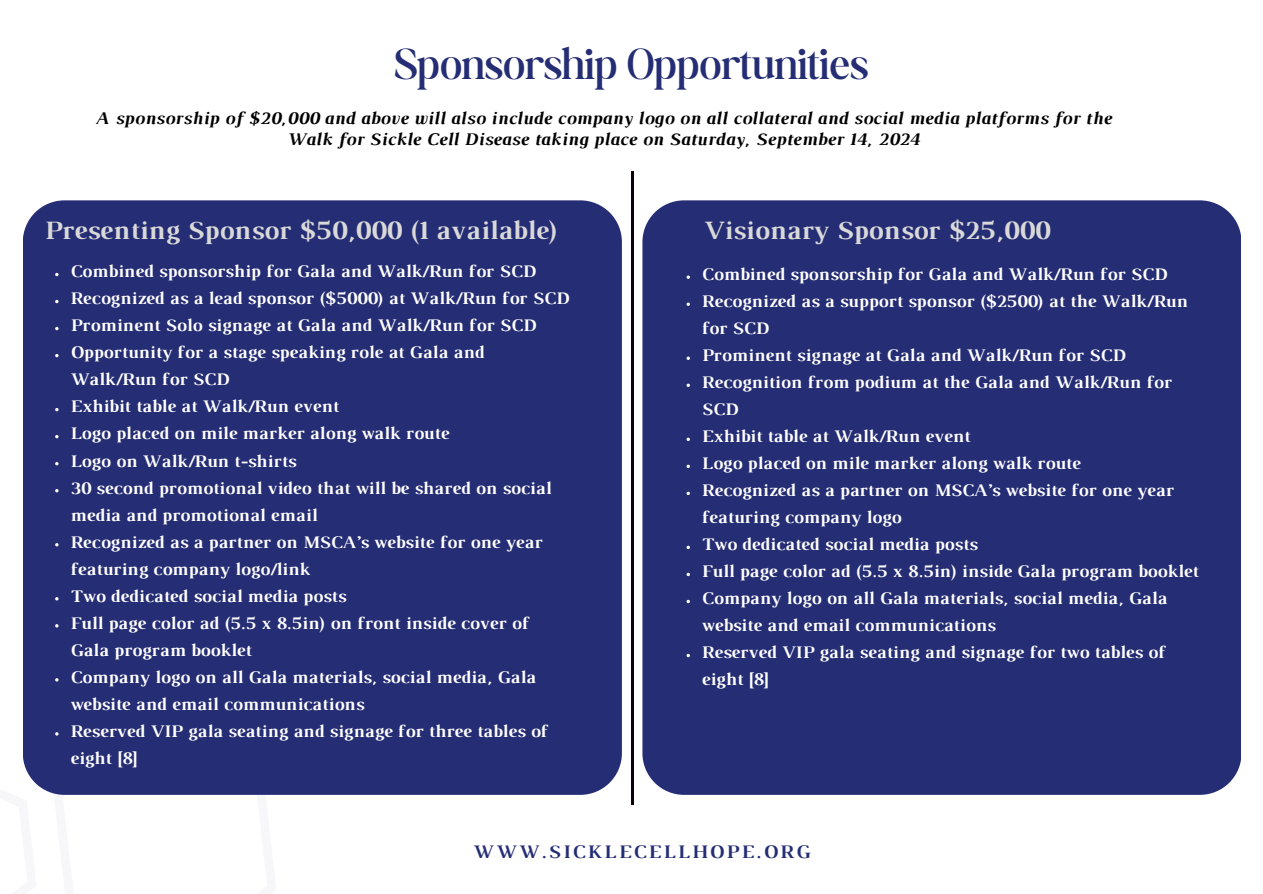
<style>
.page{position:relative;width:1263px;height:894px;background:#fff}
.page>*{position:absolute;margin:0;border:0;box-sizing:border-box;transform-origin:0 0}
.t1{font:300 46.5px "Boston Angel";color:#252d74}
.t2{font:700 27px "Luthier";letter-spacing:.01em;color:#d9d9d9}
.t3{font:700 19.5px "Luthier";letter-spacing:.12em;color:#252d74}
.t4{font:italic 700 18.15px "Luthier";letter-spacing:.01em;color:#000}
.t5{font:700 18px/27px "Luthier";letter-spacing:.01em;color:#fff}
</style>
<div class="page">
<div style="left:642px;top:200px;width:599px;height:594px;background:#252d74"></div>
<hr style="left:631px;top:171px;width:2px;height:633px;background:#0b000a">
<svg style="left:686px;top:275px;width:4px;height:4px"></svg>
<svg style="left:686px;top:302px;width:4px;height:4px"></svg>
<svg style="left:686px;top:356px;width:4px;height:4px"></svg>
<svg style="left:686px;top:383px;width:4px;height:4px"></svg>
<svg style="left:686px;top:437px;width:4px;height:4px"></svg>
<svg style="left:686px;top:464px;width:4px;height:4px"></svg>
<svg style="left:686px;top:491px;width:4px;height:4px"></svg>
<svg style="left:686px;top:545px;width:4px;height:4px"></svg>
<svg style="left:686px;top:572px;width:4px;height:4px"></svg>
<svg style="left:686px;top:599px;width:4px;height:4px"></svg>
<svg style="left:686px;top:653px;width:4px;height:4px"></svg>
<div style="left:23px;top:200px;width:598px;height:594px;background:#252d74"></div>
<svg style="left:55px;top:273px;width:4px;height:3px"></svg>
<svg style="left:55px;top:300px;width:4px;height:3px"></svg>
<svg style="left:55px;top:327px;width:4px;height:3px"></svg>
<svg style="left:55px;top:354px;width:4px;height:3px"></svg>
<svg style="left:55px;top:408px;width:4px;height:3px"></svg>
<svg style="left:55px;top:435px;width:4px;height:3px"></svg>
<svg style="left:55px;top:462px;width:4px;height:3px"></svg>
<svg style="left:55px;top:489px;width:4px;height:3px"></svg>
<svg style="left:55px;top:543px;width:4px;height:3px"></svg>
<svg style="left:55px;top:597px;width:4px;height:3px"></svg>
<svg style="left:55px;top:624px;width:4px;height:3px"></svg>
<svg style="left:55px;top:678px;width:4px;height:3px"></svg>
<div style="left:53px;top:720px;width:224px;height:75px;background:#252d74"></div>
<p class="t1" style="left:395px;top:36px;width:475px">Sponsorship Opportunities</p>
<p class="t4" style="left:95px;top:111px;width:1017px">A sponsorship of $20,000 and above will also include company logo on all collateral and social media platforms for the</p>
<p class="t4" style="left:286px;top:132px;width:634px">Walk for Sickle Cell Disease taking place on Saturday, September 14, 2024</p>
<p class="t2" style="left:44px;top:220px;width:514px">Presenting Sponsor $50,000 (1 available)</p>
<h2 class="t5" style="left:70px;top:259px;width:467px">Combined sponsorship for Gala and Walk/Run for SCD</h2>
<p class="t5" style="left:70px;top:286px;width:500px">Recognized as a lead sponsor ($5000) at Walk/Run for SCD</p>
<p class="t5" style="left:70px;top:313px;width:467px">Prominent Solo signage at Gala and Walk/Run for SCD</p>
<p class="t5" style="left:70px;top:340px;width:415px">Opportunity for a stage speaking role at Gala and<br>Walk/Run for SCD</p>
<p class="t5" style="left:70px;top:394px;width:270px">Exhibit table at Walk/Run event</p>
<p class="t5" style="left:70px;top:421px;width:380px">Logo placed on mile marker along walk route</p>
<p class="t5" style="left:70px;top:448px;width:227px">Logo on Walk/Run t-shirts</p>
<p class="t5" style="left:70px;top:475px;width:482px">30 second promotional video that will be shared on social media and promotional email</p>
<p class="t5" style="left:70px;top:529px;width:474px">Recognized as a partner on MSCA’s website for one year featuring company logo/link</p>
<p class="t5" style="left:70px;top:583px;width:277px">Two dedicated social media posts</p>
<p class="t5" style="left:70px;top:610px;width:460px">Full page color ad (5.5 x 8.5in) on front inside cover of<br>Gala program booklet</p>
<p class="t5" style="left:70px;top:664px;width:467px">Company logo on all Gala materials, social media, Gala website and email communications</p>
<p class="t5" style="left:70px;top:718px;width:479px">Reserved VIP gala seating and signage for three tables of eight [8]</p>
<p class="t2" style="left:703px;top:220px;width:348px">Visionary Sponsor $25,000</p>
<p class="t5" style="left:701px;top:262px;width:467px">Combined sponsorship for Gala and Walk/Run for SCD</p>
<h2 class="t5" style="left:701px;top:289px;width:488px">Recognized as a support sponsor ($2500) at the Walk/Run for SCD</h2>
<p class="t5" style="left:701px;top:343px;width:425px">Prominent signage at Gala and Walk/Run for SCD</p>
<p class="t5" style="left:701px;top:370px;width:472px">Recognition from podium at the Gala and Walk/Run for<br>SCD</p>
<p class="t5" style="left:701px;top:424px;width:270px">Exhibit table at Walk/Run event</p>
<p class="t5" style="left:701px;top:451px;width:380px">Logo placed on mile marker along walk route</p>
<p class="t5" style="left:701px;top:478px;width:474px">Recognized as a partner on MSCA’s website for one year featuring company logo</p>
<p class="t5" style="left:701px;top:532px;width:277px">Two dedicated social media posts</p>
<p class="t5" style="left:701px;top:559px;width:498px">Full page color ad (5.5 x 8.5in) inside Gala program booklet</p>
<p class="t5" style="left:701px;top:586px;width:467px">Company logo on all Gala materials, social media, Gala website and email communications</p>
<p class="t5" style="left:701px;top:640px;width:465px">Reserved VIP gala seating and signage for two tables of eight [8]</p>
<h1 class="t3" style="left:473px;top:843px;width:338px">WWW.SICKLECELLHOPE.ORG</h1>
</div>
